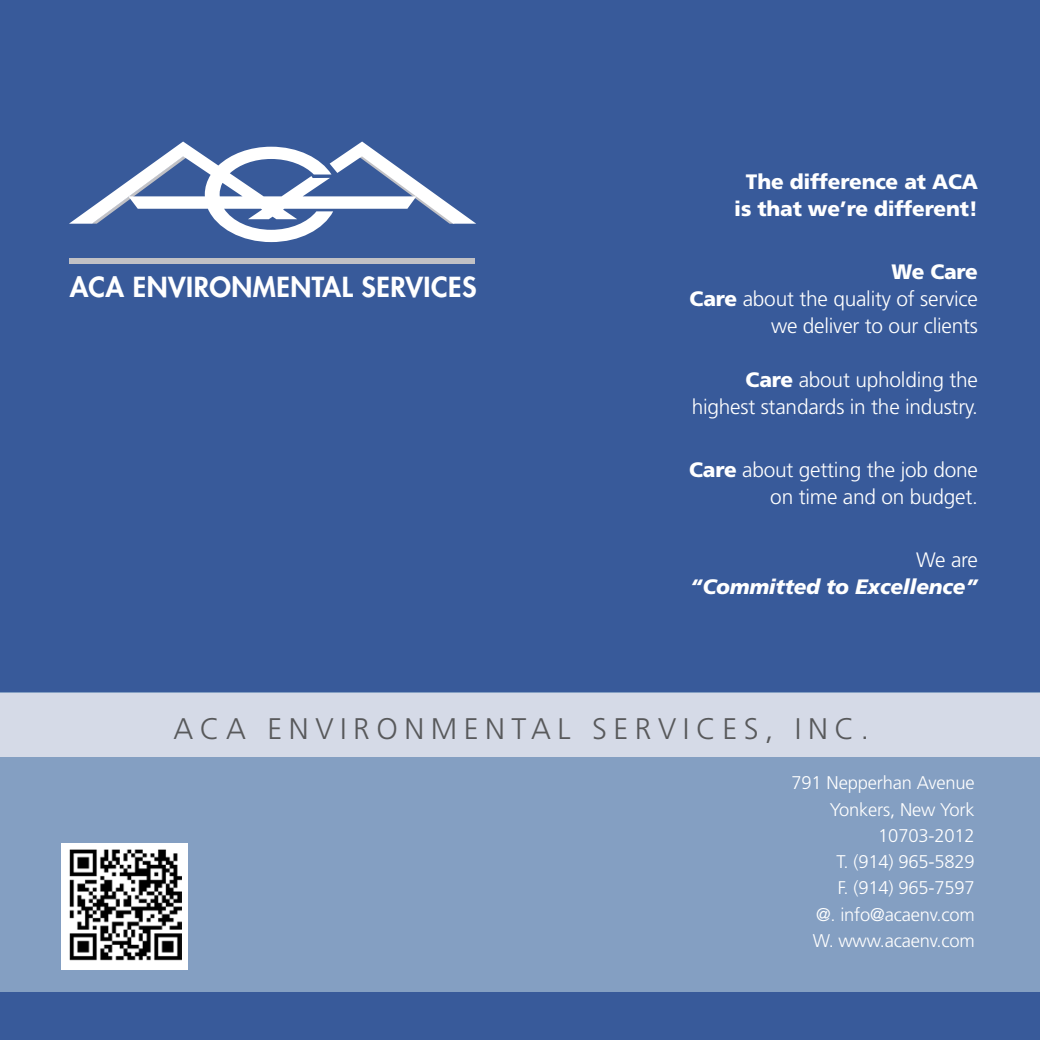
<style>
.page{position:relative;width:1040px;height:1040px;background:#fff}
.page>*{position:absolute;margin:0;border:0;box-sizing:border-box;transform-origin:0 0}
.t1{font:300 29.75px "Frutiger";letter-spacing:.22em;color:#58595b}
.t2{font:800 26.95px "Futura";letter-spacing:.02em;color:#fff}
.t3{font:300 20.82px/27.1px "Frutiger";letter-spacing:-.01em;color:#fff;text-align:right}
.t4{font:900 20.82px/27.1px "Frutiger";letter-spacing:-.01em;color:#fff;text-align:center}
.t5{font:italic 900 20.82px "Frutiger";letter-spacing:-.01em;color:#fff}
.t6{font:300 18.38px/26.2px "Frutiger";letter-spacing:-.01em;color:#fff;text-align:right}
.s1{font-weight:900}
</style>
<div class="page">
<div style="left:0;top:0;width:1040px;height:718px;background:#385a9a"></div>
<div style="left:0;top:692px;width:1040px;height:302px;background:#849fc2"></div>
<div style="left:0;top:693px;width:1040px;height:63px;background:#d5dae7"></div>
<div style="left:61px;top:843px;width:127px;height:126px;background:#fff"></div>
<img style="left:70px;top:849px;width:111px;height:111px">
<svg style="left:69px;top:141px;width:407px;height:101px"></svg>
<div style="left:70px;top:258px;width:405px;height:6px;background:#c1c1c5"></div>
<div style="left:0;top:992px;width:1040px;height:48px;background:#385a9a"></div>
<p class="t2" style="left:70px;top:269px;width:408px">ACA ENVIRONMENTAL SERVICES</p>
<p class="t4" style="left:734px;top:168px;width:245px">The difference at ACA is that we’re different!</p>
<p class="t3" style="left:689px;top:258px;width:290px"><span class="s1">We Care<br>Care</span> about the quality of service we deliver to our clients</p>
<p class="t3" style="left:691px;top:366px;width:288px"><span class="s1">Care</span> about upholding the highest standards in the industry.</p>
<p class="t3" style="left:689px;top:456px;width:290px"><span class="s1">Care</span> about getting the job done on time and on budget.</p>
<p class="t3" style="left:916px;top:546px;width:63px">We are</p>
<p class="t5" style="left:690px;top:574px;width:289px">“Committed to Excellence”</p>
<h1 class="t1" style="left:173px;top:712px;width:140px">ACA Environmental</h1>
<h1 class="t1" style="left:592px;top:712px;width:43px">Services</h1>
<h1 class="t1" style="left:765px;top:712px;width:105px">, Inc .</h1>
<p class="t6" style="left:791px;top:770px;width:185px">791 Nepperhan Avenue<br>Yonkers, New York<br>10703-2012<br>T. (914) 965-5829<br>F. (914) 965-7597<br>@. info@acaenv.com<br>W. www.acaenv.com</p>
</div>
